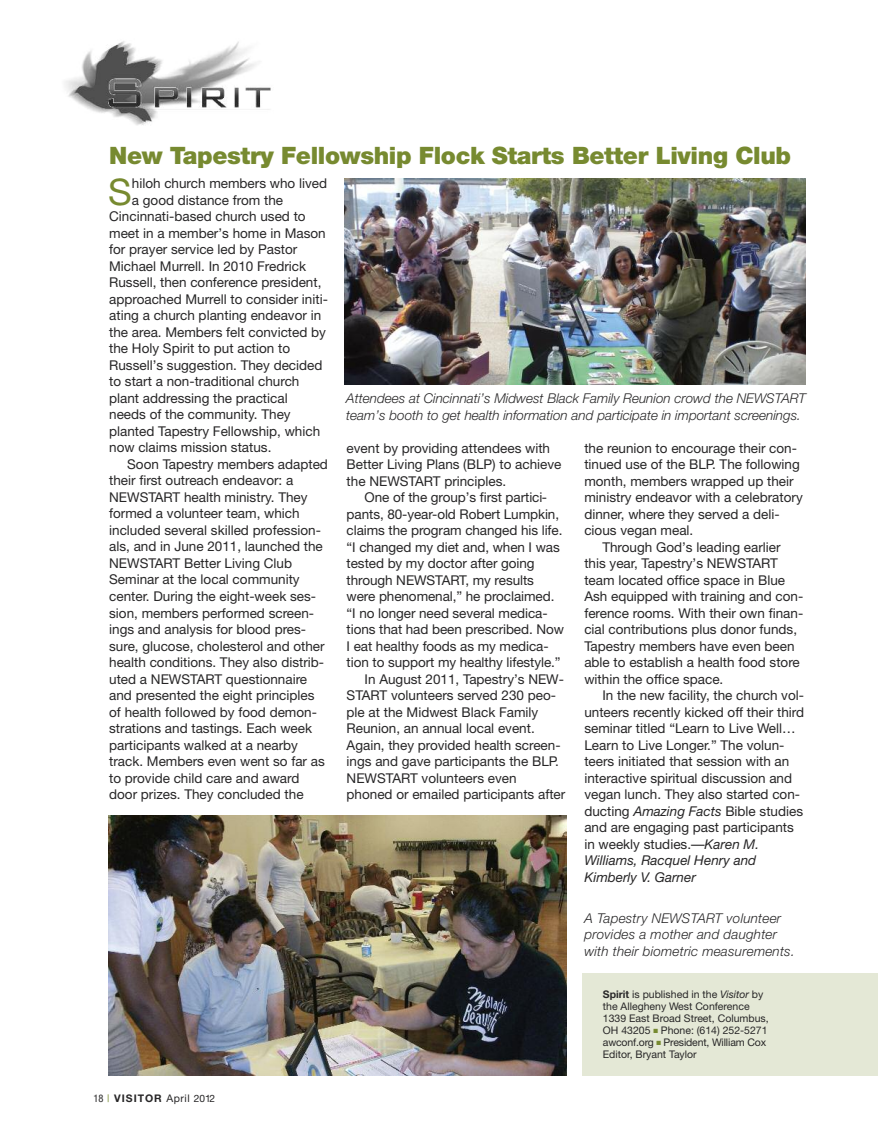
<style>
.page{position:relative;width:878px;height:1148px;background:#fff}
.page>*{position:absolute;margin:0;border:0;box-sizing:border-box;transform-origin:0 0}
.t1{font:36.6px "Helvetica Neue";color:#778a30}
.t2{font:900 24px "Helvetica Neue";letter-spacing:-.015em;color:#778a30}
.t3{font:13.5px/16.5px "Helvetica Neue";color:#272627}
.t4{font:italic 300 13.5px/16.5px "Helvetica Neue";color:#272627}
.t5{font:italic 13.5px "Helvetica Neue";color:#272627}
.t6{font:10.5px/12px "Helvetica Neue";color:#272627}
.t7{font:700 10.5px "Helvetica Neue";letter-spacing:.1em;color:#272627}
.s1{font-style:italic}
.s2{font-weight:400;font-stretch:condensed}
.s3{font-weight:400;font-stretch:condensed;color:#778a30}
.s4{font-weight:400}
.s5{font-weight:400;font-size:10.2px}
.s6{font-weight:700}
.s7{color:#778a30}
</style>
<div class="page">
<div style="left:583px;top:972px;width:294px;height:103px;background:#e4e8d6"></div>
<img style="left:65px;top:41px;width:206px;height:84px">
<img style="left:108px;top:815px;width:458px;height:260px">
<img style="left:345px;top:178px;width:460px;height:206px">
<h2 class="t2" style="left:109px;top:147px;width:683px">New Tapestry Fellowship Flock Starts Better Living Club</h2>
<h1 class="t1" style="left:108px;top:179px;width:25px">S</h1>
<p class="t3" style="left:132px;top:177px;width:197px">hiloh church members who lived</p>
<p class="t3" style="left:132px;top:193px;width:153px">a good distance from the</p>
<p class="t3" style="left:109px;top:210px;width:198px">Cincinnati-based church used to</p>
<p class="t3" style="left:109px;top:226px;width:218px">meet in a member’s home in Mason</p>
<p class="t3" style="left:109px;top:243px;width:190px">for prayer service led by Pastor</p>
<p class="t3" style="left:109px;top:259px;width:198px">Michael Murrell. In 2010 Fredrick</p>
<p class="t3" style="left:109px;top:276px;width:214px">Russell, then conference president,</p>
<p class="t3" style="left:109px;top:292px;width:220px">approached Murrell to consider initi-</p>
<p class="t3" style="left:109px;top:309px;width:213px">ating a church planting endeavor in</p>
<p class="t3" style="left:109px;top:325px;width:218px">the area. Members felt convicted by</p>
<p class="t3" style="left:109px;top:342px;width:182px">the Holy Spirit to put action to</p>
<p class="t3" style="left:109px;top:358px;width:215px">Russell’s suggestion. They decided</p>
<p class="t3" style="left:109px;top:375px;width:192px">to start a non-traditional church</p>
<p class="t3" style="left:109px;top:391px;width:180px">plant addressing the practical</p>
<p class="t3" style="left:109px;top:408px;width:183px">needs of the community. They</p>
<p class="t3" style="left:109px;top:424px;width:212px">planted Tapestry Fellowship, which</p>
<p class="t3" style="left:109px;top:441px;width:164px">now claims mission status.</p>
<p class="t3" style="left:127px;top:457px;width:202px">Soon Tapestry members adapted</p>
<p class="t3" style="left:109px;top:474px;width:186px">their first outreach endeavor: a</p>
<p class="t3" style="left:109px;top:490px;width:200px">NEWSTART health ministry. They</p>
<p class="t3" style="left:109px;top:507px;width:192px">formed a volunteer team, which</p>
<p class="t3" style="left:109px;top:523px;width:213px">included several skilled profession-</p>
<p class="t3" style="left:109px;top:540px;width:215px">als, and in June 2011, launched the</p>
<p class="t3" style="left:109px;top:556px;width:184px">NEWSTART Better Living Club</p>
<p class="t3" style="left:109px;top:573px;width:192px">Seminar at the local community</p>
<p class="t3" style="left:109px;top:589px;width:208px">center. During the eight-week ses-</p>
<p class="t3" style="left:109px;top:606px;width:206px">sion, members performed screen-</p>
<p class="t3" style="left:109px;top:622px;width:198px">ings and analysis for blood pres-</p>
<p class="t3" style="left:109px;top:639px;width:217px">sure, glucose, cholesterol and other</p>
<p class="t3" style="left:109px;top:655px;width:216px">health conditions. They also distrib-</p>
<p class="t3" style="left:109px;top:672px;width:199px">uted a NEWSTART questionnaire</p>
<p class="t3" style="left:109px;top:688px;width:207px">and presented the eight principles</p>
<p class="t3" style="left:109px;top:705px;width:209px">of health followed by food demon-</p>
<p class="t3" style="left:109px;top:721px;width:204px">strations and tastings. Each week</p>
<p class="t3" style="left:109px;top:738px;width:190px">participants walked at a nearby</p>
<p class="t3" style="left:109px;top:754px;width:217px">track. Members even went so far as</p>
<p class="t3" style="left:109px;top:771px;width:192px">to provide child care and award</p>
<p class="t3" style="left:109px;top:787px;width:196px">door prizes. They concluded the</p>
<p class="t4" style="left:346px;top:391px;width:461px">Attendees at Cincinnati’s Midwest Black Family Reunion crowd the NEWSTART team’s booth to get health information and participate in important screenings.</p>
<p class="t3" style="left:584px;top:441px;width:214px">the reunion to encourage their con-</p>
<p class="t3" style="left:584px;top:457px;width:217px">tinued use of the BLP. The following</p>
<p class="t3" style="left:584px;top:474px;width:211px">month, members wrapped up their</p>
<p class="t3" style="left:584px;top:490px;width:220px">ministry endeavor with a celebratory</p>
<p class="t3" style="left:584px;top:507px;width:197px">dinner, where they served a deli-</p>
<p class="t3" style="left:584px;top:523px;width:110px">cious vegan meal.</p>
<p class="t3" style="left:602px;top:540px;width:180px">Through God’s leading earlier</p>
<p class="t3" style="left:584px;top:556px;width:195px">this year, Tapestry’s NEWSTART</p>
<p class="t3" style="left:584px;top:573px;width:202px">team located office space in Blue</p>
<p class="t3" style="left:584px;top:589px;width:220px">Ash equipped with training and con-</p>
<p class="t3" style="left:584px;top:606px;width:220px">ference rooms. With their own finan-</p>
<p class="t3" style="left:584px;top:622px;width:214px">cial contributions plus donor funds,</p>
<p class="t3" style="left:584px;top:639px;width:212px">Tapestry members have even been</p>
<p class="t3" style="left:584px;top:655px;width:217px">able to establish a health food store</p>
<p class="t3" style="left:584px;top:672px;width:140px">within the office space.</p>
<p class="t3" style="left:602px;top:688px;width:203px">In the new facility, the church vol-</p>
<p class="t3" style="left:584px;top:705px;width:221px">unteers recently kicked off their third</p>
<p class="t3" style="left:584px;top:721px;width:213px">seminar titled “Learn to Live Well…</p>
<p class="t3" style="left:584px;top:738px;width:202px">Learn to Live Longer.” The volun-</p>
<p class="t3" style="left:584px;top:754px;width:206px">teers initiated that session with an</p>
<p class="t3" style="left:584px;top:771px;width:209px">interactive spiritual discussion and</p>
<p class="t3" style="left:584px;top:787px;width:217px">vegan lunch. They also started con-</p>
<p class="t3" style="left:584px;top:804px;width:220px">ducting <span class="s1">Amazing Facts</span> Bible studies</p>
<p class="t3" style="left:584px;top:820px;width:211px">and are engaging past participants</p>
<p class="t3" style="left:584px;top:837px;width:176px">in weekly studies.—<span class="s1">Karen M.</span></p>
<p class="t5" style="left:584px;top:855px;width:173px">Williams, Racquel Henry and</p>
<p class="t5" style="left:584px;top:872px;width:113px">Kimberly V. Garner</p>
<p class="t3" style="left:346px;top:441px;width:216px">event by providing attendees with<br>Better Living Plans (BLP) to achieve the NEWSTART principles.</p>
<p class="t3" style="left:364px;top:490px;width:184px">One of the group’s first partici-</p>
<p class="t3" style="left:346px;top:507px;width:214px">pants, 80-year-old Robert Lumpkin,</p>
<p class="t3" style="left:346px;top:523px;width:217px">claims the program changed his life.</p>
<p class="t3" style="left:346px;top:540px;width:215px">“I changed my diet and, when I was</p>
<p class="t3" style="left:346px;top:556px;width:189px">tested by my doctor after going</p>
<p class="t3" style="left:346px;top:573px;width:189px">through NEWSTART, my results</p>
<p class="t3" style="left:346px;top:589px;width:209px">were phenomenal,” he proclaimed.</p>
<p class="t3" style="left:346px;top:606px;width:202px">“I no longer need several medica-</p>
<p class="t3" style="left:346px;top:622px;width:219px">tions that had been prescribed. Now</p>
<p class="t3" style="left:346px;top:639px;width:204px">I eat healthy foods as my medica-</p>
<p class="t3" style="left:346px;top:655px;width:215px">tion to support my healthy lifestyle.”</p>
<p class="t3" style="left:364px;top:672px;width:201px">In August 2011, Tapestry’s NEW-</p>
<p class="t3" style="left:346px;top:688px;width:211px">START volunteers served 230 peo-</p>
<p class="t3" style="left:346px;top:705px;width:193px">ple at the Midwest Black Family</p>
<p class="t3" style="left:346px;top:721px;width:190px">Reunion, an annual local event.</p>
<p class="t3" style="left:346px;top:738px;width:215px">Again, they provided health screen-</p>
<p class="t3" style="left:346px;top:754px;width:214px">ings and gave participants the BLP.</p>
<p class="t3" style="left:346px;top:771px;width:171px">NEWSTART volunteers even</p>
<p class="t3" style="left:346px;top:787px;width:220px">phoned or emailed participants after</p>
<p class="t4" style="left:584px;top:911px;width:212px">A Tapestry NEWSTART volunteer provides a mother and daughter with their biometric measurements.</p>
<p class="t7" style="left:93px;top:1094px;width:123px"><span class="s2">18</span> <span class="s3">|</span> VISITOR <span class="s4">April</span> <span class="s5">2012</span></p>
<p class="t6" style="left:603px;top:989px;width:167px"><span class="s6">Spirit</span> is published in the <span class="s1">Visitor</span> by the Allegheny West Conference<br>1339 East Broad Street, Columbus,<br>OH 43205 <span class="s7">■</span> Phone: (614) 252-5271 awconf.org <span class="s7">■</span> President, William Cox<br>Editor, Bryant Taylor</p>
</div>
